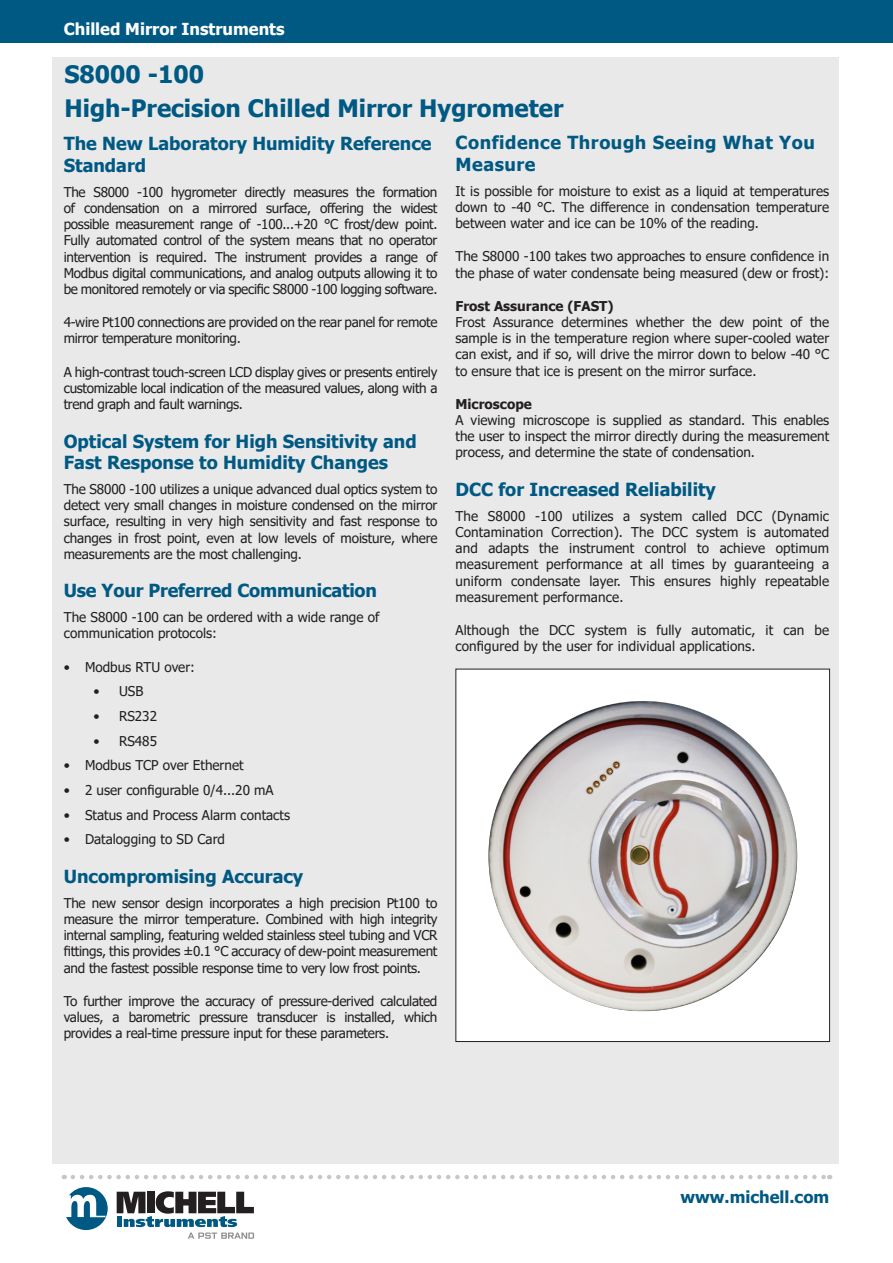
<style>
.page{position:relative;width:893px;height:1263px;background:#fff}
.page>*{position:absolute;margin:0;border:0;box-sizing:border-box;transform-origin:0 0}
.Heading_2{font:700 24px "Tahoma";color:#005983}
.Body_text{font:700 18px/21.6px "Tahoma";color:#005983}
.Heading_3{font:700 18px/21.6px "Tahoma";color:#005983}
.Body_text-2{font:700 18px/21.6px "Tahoma";letter-spacing:.03em;color:#005983}
.t1{font:700 16.5px "Tahoma";color:#fff}
.t2{font:700 16.5px "Tahoma";color:#005983}
.Body_text-3{font:13.5px/16.2px "Tahoma";color:#231f20;text-align:justify}
.Body_text-4{font:13.5px/16.2px "Tahoma";letter-spacing:-.025em;color:#231f20}
.Heading_4{font:700 13.5px "Tahoma";color:#231f20}
</style>
<div class="page">
<div style="left:0;top:0;width:893px;height:43px;background:#005983"></div>
<svg style="left:73px;top:1175px;width:757px;height:4px"></svg>
<svg style="left:66px;top:1187px;width:42px;height:43px"></svg>
<svg style="left:117px;top:1191px;width:137px;height:48px"></svg>
<div style="left:53px;top:57px;width:786px;height:1107px;background:#e9e9e9"></div>
<img style="left:458px;top:671px;width:369px;height:369px">
<div style="left:455px;top:669px;width:375px;height:373px;border:1px solid #231f20"></div>
<p class="t1" style="left:64px;top:17px;width:222px">Chilled Mirror Instruments</p>
<p class="Heading_2" style="left:64px;top:58px;width:141px">S8000 -100</p>
<p class="Heading_2" style="left:64px;top:92px;width:501px">High-Precision Chilled Mirror Hygrometer</p>
<p class="Heading_3" style="left:64px;top:134px;width:369px">The New Laboratory Humidity Reference<br>Standard</p>
<p class="Body_text-3" style="left:64px;top:185px;width:375px">The S8000 -100 hygrometer directly measures the formation of condensation on a mirrored surface, offering the widest possible measurement range of -100...+20 °C frost/dew point.<br>Fully automated control of the system means that no operator intervention is required. The instrument provides a range of Modbus digital communications, and analog outputs allowing it to be monitored remotely or via specific S8000 -100 logging software.</p>
<p class="Body_text-4" style="left:64px;top:315px;width:375px">4-wire Pt100 connections are provided on the rear panel for remote mirror temperature monitoring.</p>
<p class="Body_text-3" style="left:64px;top:364px;width:375px">A high-contrast touch-screen LCD display gives or presents entirely customizable local indication of the measured values, along with a trend graph and fault warnings.</p>
<p class="Body_text" style="left:64px;top:431px;width:354px">Optical System for High Sensitivity and<br>Fast Response to Humidity Changes</p>
<p class="Body_text-3" style="left:64px;top:482px;width:375px">The S8000 -100 utilizes a unique advanced dual optics system to detect very small changes in moisture condensed on the mirror surface, resulting in very high sensitivity and fast response to changes in frost point, even at low levels of moisture, where measurements are the most challenging.</p>
<p class="Body_text" style="left:64px;top:581px;width:315px">Use Your Preferred Communication</p>
<p class="Body_text-3" style="left:64px;top:610px;width:317px">The S8000 -100 can be ordered with a wide range of communication protocols:</p>
<p class="Body_text-3" style="left:64px;top:659px;width:133px">• Modbus RTU over:</p>
<p class="Body_text-3" style="left:94px;top:684px;width:51px">• USB</p>
<p class="Body_text-3" style="left:94px;top:709px;width:65px">• RS232</p>
<p class="Body_text-3" style="left:94px;top:733px;width:65px">• RS485</p>
<p class="Body_text-3" style="left:64px;top:758px;width:181px">• Modbus TCP over Ethernet</p>
<p class="Body_text-3" style="left:64px;top:783px;width:211px">• 2 user configurable 0/4...20 mA</p>
<p class="Body_text-3" style="left:64px;top:807px;width:228px">• Status and Process Alarm contacts</p>
<p class="Body_text-3" style="left:64px;top:832px;width:163px">• Datalogging to SD Card</p>
<p class="Heading_3" style="left:64px;top:866px;width:241px">Uncompromising Accuracy</p>
<p class="Body_text-3" style="left:64px;top:895px;width:375px">The new sensor design incorporates a high precision Pt100 to measure the mirror temperature. Combined with high integrity internal sampling, featuring welded stainless steel tubing and VCR fittings, this provides ±0.1 °C accuracy of dew-point measurement and the fastest possible response time to very low frost points.</p>
<p class="Body_text-3" style="left:64px;top:993px;width:375px">To further improve the accuracy of pressure-derived calculated values, a barometric pressure transducer is installed, which provides a real-time pressure input for these parameters.</p>
<p class="Body_text-2" style="left:455px;top:133px;width:361px">Confidence Through Seeing What You<br>Measure</p>
<p class="Body_text-3" style="left:455px;top:183px;width:375px">It is possible for moisture to exist as a liquid at temperatures down to -40 °C. The difference in condensation temperature between water and ice can be 10% of the reading.</p>
<p class="Body_text-3" style="left:455px;top:249px;width:375px">The S8000 -100 takes two approaches to ensure confidence in the phase of water condensate being measured (dew or frost):</p>
<p class="Heading_4" style="left:455px;top:296px;width:160px">Frost Assurance (FAST)</p>
<p class="Body_text-3" style="left:455px;top:315px;width:375px">Frost Assurance determines whether the dew point of the sample is in the temperature region where super-cooled water can exist, and if so, will drive the mirror down to below -40 °C to ensure that ice is present on the mirror surface.</p>
<p class="Heading_4" style="left:455px;top:394px;width:78px">Microscope</p>
<p class="Body_text-3" style="left:455px;top:413px;width:375px">A viewing microscope is supplied as standard. This enables the user to inspect the mirror directly during the measurement process, and determine the state of condensation.</p>
<p class="Heading_3" style="left:455px;top:479px;width:262px">DCC for Increased Reliability</p>
<p class="Body_text-3" style="left:455px;top:508px;width:375px">The S8000 -100 utilizes a system called DCC (Dynamic Contamination Correction). The DCC system is automated and adapts the instrument control to achieve optimum measurement performance at all times by guaranteeing a uniform condensate layer. This ensures highly repeatable measurement performance.</p>
<p class="Body_text-3" style="left:455px;top:623px;width:375px">Although the DCC system is fully automatic, it can be configured by the user for individual applications.</p>
<p class="t2" style="left:680px;top:1186px;width:150px">www.michell.com</p>
</div>
